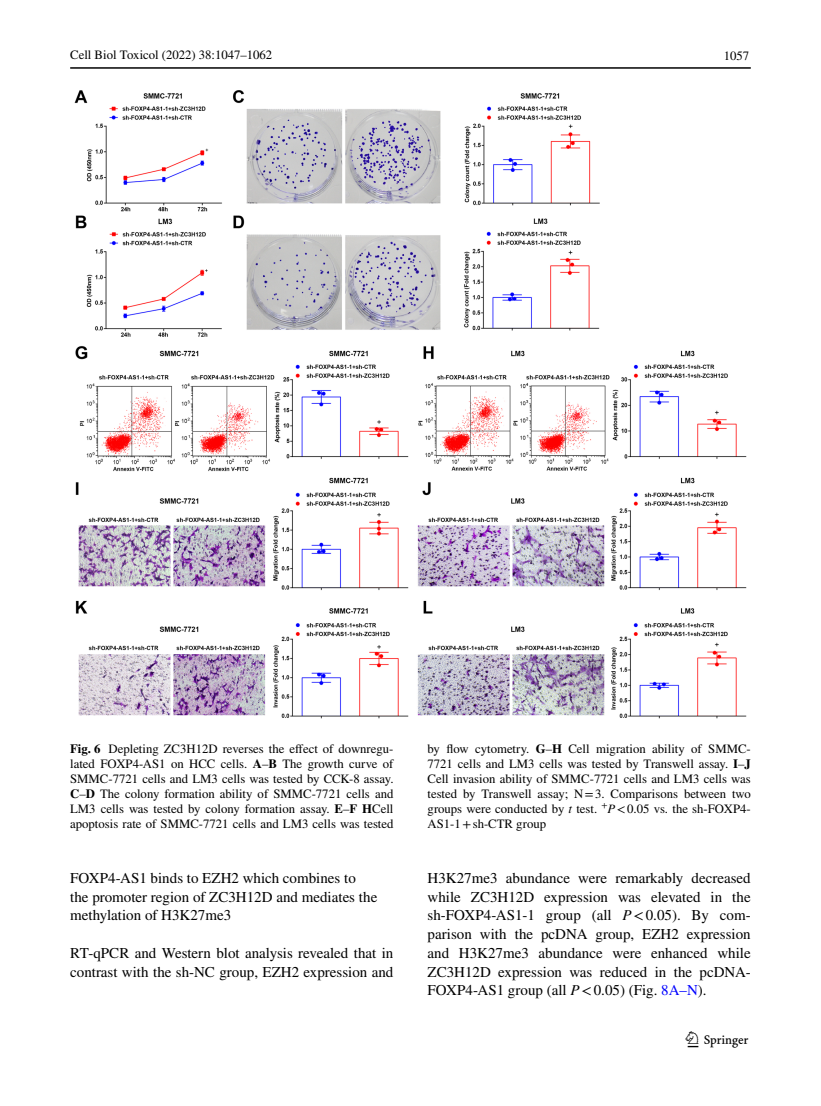
<style>
.page{position:relative;width:821px;height:1106px;background:#fff}
.page>*{position:absolute;margin:0;border:0;box-sizing:border-box;transform-origin:0 0}
.t1{font:22.5px "Springnew Regular 3";color:#000}
.t2{font:15px/18.8px "STIX Regular 2";color:#000}
.t3{font:12.75px/15px "STIX Regular 2";color:#000;text-align:justify}
.t4{font:12.75px "STIX";letter-spacing:-.005em;color:#000}
.s1{font-family:"STIX";font-weight:700}
.s2{font-family:"STIX";font-style:italic}
.s3{color:#00f}
</style>
<div class="page">
<hr style="left:70px;top:67px;width:680px;height:2px;background:#000">
<img style="left:74px;top:90px;width:672px;height:628px">
<p class="t4" style="left:70px;top:46px;width:203px">Cell Biol Toxicol (2022) 38:1047–1062</p>
<p class="t4" style="left:724px;top:47px;width:27px">1057</p>
<p class="t3" style="left:70px;top:742px;width:325px"><span class="s1">Fig. 6</span> Depleting ZC3H12D reverses the effect of downregu&shy;lated FOXP4-AS1 on HCC cells. <span class="s1">A</span>–<span class="s1">B</span> The growth curve of SMMC-7721 cells and LM3 cells was tested by CCK-8 assay.<br><span class="s1">C</span>–<span class="s1">D</span> The colony formation ability of SMMC-7721 cells and LM3 cells was tested by colony formation assay. <span class="s1">E</span>–<span class="s1">F H</span>Cell apoptosis rate of SMMC-7721 cells and LM3 cells was tested</p>
<p class="t3" style="left:427px;top:742px;width:325px">by flow cytometry. <span class="s1">G</span>–<span class="s1">H</span> Cell migration ability of SMMC-7721 cells and LM3 cells was tested by Transwell assay. <span class="s1">I</span>–<span class="s1">J </span>Cell invasion ability of SMMC-7721 cells and LM3 cells was tested by Transwell assay; N=3. Comparisons between two groups were conducted by <span class="s2">t</span> test. <sup>+</sup><span class="s2">P</span>&lt;0.05 vs. the sh-FOXP4- AS1-1+sh-CTR group</p>
<p class="t2" style="left:70px;top:869px;width:309px">FOXP4‑AS1 binds to EZH2 which combines to the promoter region of ZC3H12D and mediates the methylation of H3K27me3</p>
<p class="t2" style="left:70px;top:944px;width:325px">RT-qPCR and Western blot analysis revealed that in contrast with the sh-NC group, EZH2 expression and</p>
<p class="t2" style="left:427px;top:869px;width:325px;text-align:justify">H3K27me3 abundance were remarkably decreased while ZC3H12D expression was elevated in the sh-FOXP4-AS1-1 group (all <span class="s2">P</span>&lt;0.05). By com&shy;parison with the pcDNA group, EZH2 expression and H3K27me3 abundance were enhanced while ZC3H12D expression was reduced in the pcDNA-FOXP4-AS1 group (all <span class="s2">P</span>&lt;0.05) (Fig. <span class="s3">8A–N</span>).</p>
<h1 class="t1" style="left:687px;top:1031px;width:62px">1 3</h1>
</div>
